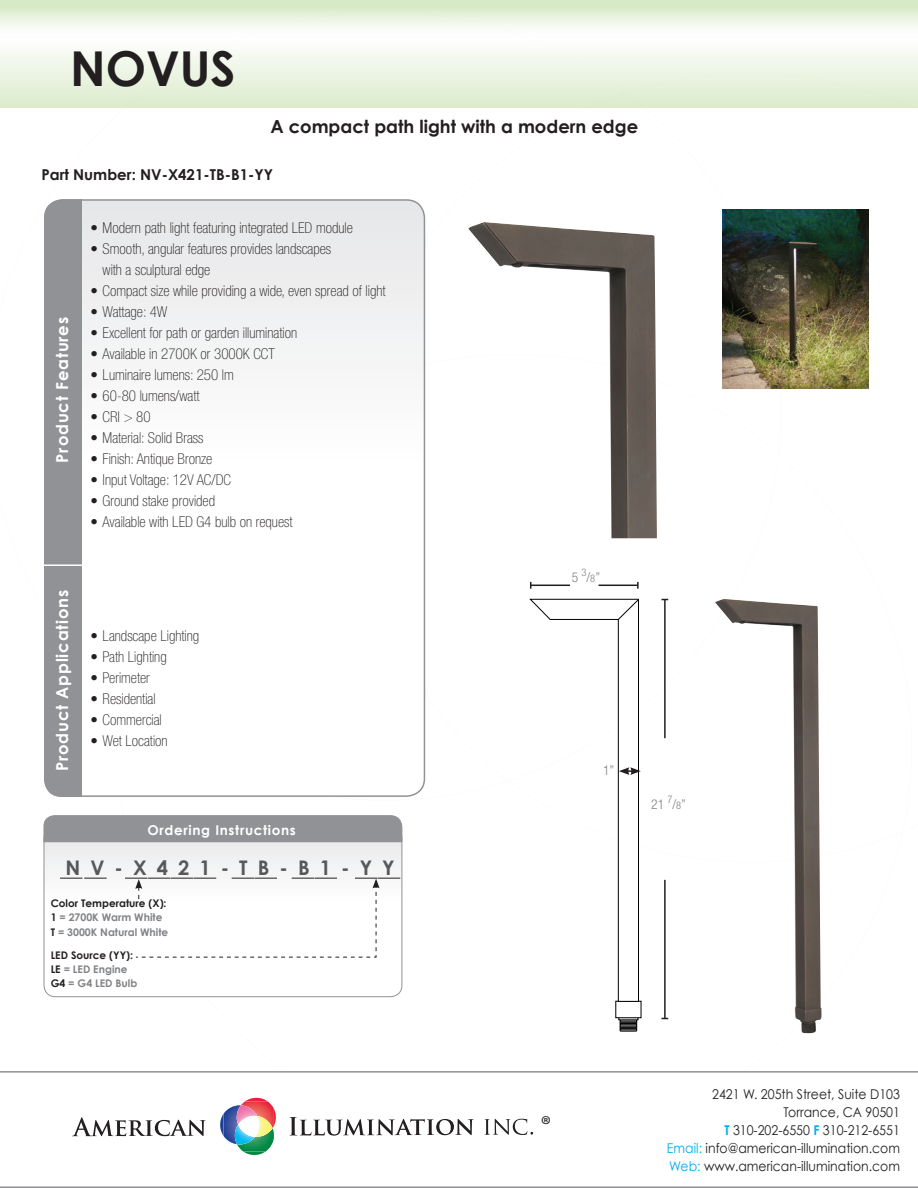
<style>
.page{position:relative;width:918px;height:1188px;background:#fff}
.page>*{position:absolute;margin:0;border:0;box-sizing:border-box;transform-origin:0 0}
.t1{font:700 48.15px "Century Gothic";color:#231f20}
.t2{font:24.75px "Myriad Pro";color:#231f20}
.t3{font:700 20.1px "Century Gothic";letter-spacing:.5em;color:#57585a}
.t4{font:700 18px "Century Gothic";color:#231f20}
.t5{font:700 16.5px "Century Gothic";letter-spacing:.05em;color:#fff}
.t6{font:100 condensed 15px/21px "Helvetica Neue";color:#231f20}
.t7{font:700 15px "Century Gothic";color:#231f20}
.t8{font:13.5px/18px "Century Gothic";color:#231f20;text-align:right;scale:.92 1}
.t9{font:700 13.5px "Century Gothic";letter-spacing:.05em;color:#fff}
.t10{font:300 condensed 13.5px "Helvetica Neue";color:#808285}
.t11{font:700 10.5px/14.4px "Century Gothic";color:#808285}
.s1{color:#231f20}
.s2{font-size:10.5px}
.s3{font-weight:700;color:#00aeef}
.s4{color:#00aeef}
</style>
<div class="page">
<svg style="left:0;top:1071px;width:918px;height:117px"></svg>
<svg style="left:72px;top:1117px;width:134px;height:19px"></svg>
<svg style="left:289px;top:1117px;width:185px;height:19px"></svg>
<svg style="left:485px;top:1119px;width:48px;height:16px"></svg>
<img style="left:216px;top:1093px;width:66px;height:66px">
<svg style="left:218px;top:1096px;width:60px;height:61px"></svg>
<img style="left:715px;top:599px;width:107px;height:434px">
<img style="left:468px;top:222px;width:189px;height:316px">
<svg style="left:0;top:0;width:918px;height:108px"></svg>
<svg style="left:84px;top:200px;width:340px;height:596px"></svg>
<div style="left:44px;top:199px;width:40px;height:598px;background:#919295"></div>
<hr style="left:43px;top:564px;width:39px;height:2px;background:#fff">
<div style="left:620px;top:1029px;width:17px;height:3px;border:1px solid #000"></div>
<svg style="left:619px;top:1020px;width:19px;height:11px"></svg>
<img style="left:723px;top:210px;width:145px;height:178px">
<svg style="left:44px;top:843px;width:358px;height:154px"></svg>
<div style="left:44px;top:827px;width:358px;height:170px;border:1px solid #919295;border-radius:12px"></div>
<svg style="left:60px;top:878px;width:47px;height:1px"></svg>
<svg style="left:43px;top:815px;width:360px;height:28px;background:#949598"></svg>
<hr style="left:531px;top:585px;width:39px;height:1px;background:#231f20">
<hr style="left:599px;top:585px;width:39px;height:1px;background:#231f20">
<svg style="left:637px;top:582px;width:2px;height:7px"></svg>
<hr style="left:664px;top:600px;width:2px;height:138px;background:#231f20">
<hr style="left:664px;top:880px;width:2px;height:138px;background:#231f20">
<svg style="left:530px;top:598px;width:111px;height:403px"></svg>
<svg style="left:125px;top:878px;width:275px;height:80px"></svg>
<h1 class="t1" style="left:70px;top:38px;width:167px">NOVUS</h1>
<p class="t4" style="left:270px;top:115px;width:369px">A compact path light with a modern edge</p>
<p class="t7" style="left:41px;top:165px;width:233px">Part Number: NV-X421-TB-B1-YY</p>
<p class="t5" style="left:52px;top:463px;width:147px;rotate:-90deg">Product Features</p>
<p class="t6" style="left:91px;top:217px;width:264px">• Modern path light featuring integrated LED module</p>
<p class="t6" style="left:103px;top:238px;width:230px;text-indent:-12px">• Smooth, angular features provides landscapes with a sculptural edge</p>
<p class="t6" style="left:91px;top:280px;width:296px">• Compact size while providing a wide, even spread of light</p>
<p class="t6" style="left:91px;top:301px;width:78px">• Wattage: 4W</p>
<p class="t6" style="left:91px;top:322px;width:208px">• Excellent for path or garden illumination</p>
<p class="t6" style="left:91px;top:343px;width:186px">• Available in 2700K or 3000K CCT</p>
<p class="t6" style="left:91px;top:364px;width:145px">• Luminaire lumens: 250 lm</p>
<p class="t6" style="left:91px;top:385px;width:110px">• 60-80 lumens/watt</p>
<p class="t6" style="left:91px;top:406px;width:62px">• CRI &gt; 80</p>
<p class="t6" style="left:91px;top:427px;width:114px">• Material: Solid Brass</p>
<p class="t6" style="left:91px;top:448px;width:123px">• Finish: Antique Bronze</p>
<p class="t6" style="left:91px;top:469px;width:142px">• Input Voltage: 12V AC/DC</p>
<p class="t6" style="left:91px;top:490px;width:126px">• Ground stake provided</p>
<p class="t6" style="left:91px;top:511px;width:203px">• Available with LED G4 bulb on request</p>
<p class="t5" style="left:52px;top:771px;width:183px;rotate:-90deg">Product Applications</p>
<p class="t6" style="left:91px;top:625px;width:110px">• Landscape Lighting</p>
<p class="t6" style="left:91px;top:646px;width:78px">• Path Lighting</p>
<p class="t6" style="left:91px;top:667px;width:61px">• Perimeter</p>
<p class="t6" style="left:91px;top:688px;width:67px">• Residential</p>
<p class="t6" style="left:91px;top:709px;width:73px">• Commercial</p>
<p class="t6" style="left:91px;top:730px;width:79px">• Wet Location</p>
<p class="t9" style="left:148px;top:821px;width:150px">Ordering Instructions</p>
<h3 class="t3" style="left:65px;top:855px;width:331px">NV-X421-TB-B1-YY</h3>
<p class="t11" style="left:51px;top:896px;width:119px"><span class="s1">Color Temperature (X):<br>1</span> = 2700K Warm White<br><span class="s1">T</span> = 3000K Natural White</p>
<p class="t11" style="left:51px;top:947px;width:88px"><span class="s1">LED Source (YY):<br>LE</span> = LED Engine<br><span class="s1">G4</span> = G4 LED Bulb</p>
<p class="t10" style="left:572px;top:569px;width:30px">5 <sup>3</sup>/<span class="s2">8</span>”</p>
<p class="t10" style="left:603px;top:763px;width:13px">1”</p>
<p class="t10" style="left:651px;top:797px;width:36px">21 <sup>7</sup>/<span class="s2">8</span>”</p>
<h2 class="t2" style="left:541px;top:1109px;width:12px">®</h2>
<p class="t8" style="left:667px;top:1085px;width:255px">2421 W. 205th Street, Suite D103<br>Torrance, CA 90501<br><span class="s3">T</span> 310-202-6550 <span class="s3">F</span> 310-212-6551<br><span class="s4">Email:</span> info@american-illumination.com<br><span class="s4">Web:</span> www.american-illumination.com</p>
</div>
